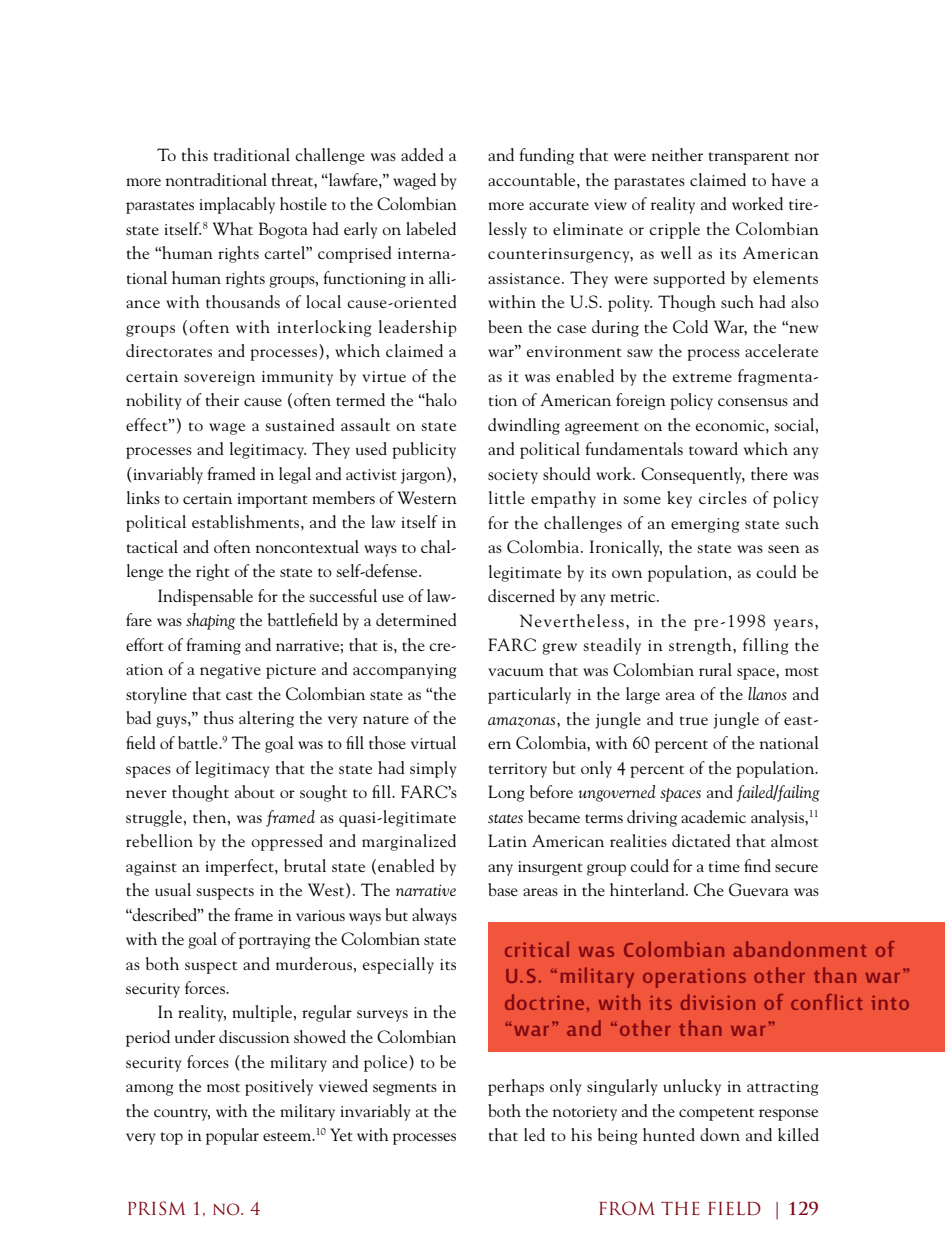
<style>
.page{position:relative;width:945px;height:1260px;background:#fff}
.page>*{position:absolute;margin:0;border:0;box-sizing:border-box;transform-origin:0 0}
.t1{font:500 26.25px/26.2px "Surface";letter-spacing:.02em;color:#7f0814}
.t2{font:17.5px/24.5px "Goudy Std";color:#000;text-align:justify}
.t3{font:17.5px "Trajan Pro";color:#7f0814}
.s1{font-style:italic}
.s2{font-weight:700}
</style>
<div class="page">
<div style="left:488px;top:922px;width:457px;height:130px;background:#f1563c"></div>
<p class="t2" style="left:126px;top:142px;width:332px;text-indent:32px">To this traditional challenge was added a more nontraditional threat, “lawfare,” waged by parastates implacably hostile to the Colombian state itself.<sup>8</sup> What Bogota had early on labeled the “human rights cartel” comprised interna&shy;tional human rights groups, functioning in alli&shy;ance with thousands of local cause-oriented groups (often with interlocking leadership directorates and processes), which claimed a certain sovereign immunity by virtue of the nobility of their cause (often termed the “halo effect”) to wage a sustained assault on state processes and legitimacy. They used publicity (invariably framed in legal and activist jargon), links to certain important members of Western political establishments, and the law itself in tactical and often noncontextual ways to chal&shy;lenge the right of the state to self-defense.</p>
<p class="t2" style="left:126px;top:583px;width:332px;text-indent:32px">Indispensable for the successful use of law&shy;fare was <span class="s1">shaping</span> the battlefield by a determined effort of framing and narrative; that is, the cre&shy;ation of a negative picture and accompanying storyline that cast the Colombian state as “the bad guys,” thus altering the very nature of the field of battle.<sup>9</sup> The goal was to fill those virtual spaces of legitimacy that the state had simply never thought about or sought to fill. FARC’s struggle, then, was <span class="s1">framed</span> as quasi-legitimate rebellion by the oppressed and marginalized against an imperfect, brutal state (enabled by the usual suspects in the West). The <span class="s1">narrative </span>“described” the frame in various ways but always with the goal of portraying the Colombian state as both suspect and murderous, especially its security forces.</p>
<p class="t2" style="left:126px;top:1000px;width:332px;text-indent:32px">In reality, multiple, regular surveys in the period under discussion showed the Colombian security forces (the military and police) to be among the most positively viewed segments in the country, with the military invariably at the very top in popular esteem.<sup>10</sup> Yet with processes</p>
<p class="t2" style="left:488px;top:142px;width:332px">and funding that were neither transparent nor accountable, the parastates claimed to have a more accurate view of reality and worked tire&shy;lessly to eliminate or cripple the Colombian counterinsurgency, as well as its American assistance. They were supported by elements within the U.S. polity. Though such had also been the case during the Cold War, the “new war” environment saw the process accelerate as it was enabled by the extreme fragmenta&shy;tion of American foreign policy consensus and dwindling agreement on the economic, social, and political fundamentals toward which any society should work. Consequently, there was little empathy in some key circles of policy for the challenges of an emerging state such as Colombia. Ironically, the state was seen as legitimate by its own population, as could be discerned by any metric.</p>
<p class="t2" style="left:488px;top:608px;width:332px;text-indent:32px">Nevertheless, in the pre-1998 years, FARC grew steadily in strength, filling the vacuum that was Colombian rural space, most particularly in the large area of the <span class="s1">llanos</span> and <span class="s1">amazonas</span>, the jungle and true jungle of east&shy;ern Colombia, with 60 percent of the national territory but only 4 percent of the population.<br>Long before <span class="s1">ungoverned spaces</span> and <span class="s1">failed/failing states</span> became terms driving academic analysis,<sup>11<br></sup>Latin American realities dictated that almost any insurgent group could for a time find secure base areas in the hinterland. Che Guevara was</p>
<h1 class="t1" style="left:504px;top:937px;width:408px">critical was Colombian abandonment of U.S. “military operations other than war” doctrine, with its division of conflict into “war” and “other than war”</h1>
<p class="t2" style="left:488px;top:1073px;width:332px">perhaps only singularly unlucky in attracting both the notoriety and the competent response that led to his being hunted down and killed</p>
<p class="t3" style="left:126px;top:1197px;width:136px">PRISM 1, NO. 4</p>
<p class="t3" style="left:597px;top:1197px;width:223px">FROM THE FI ELD | <span class="s2">129</span></p>
</div>
